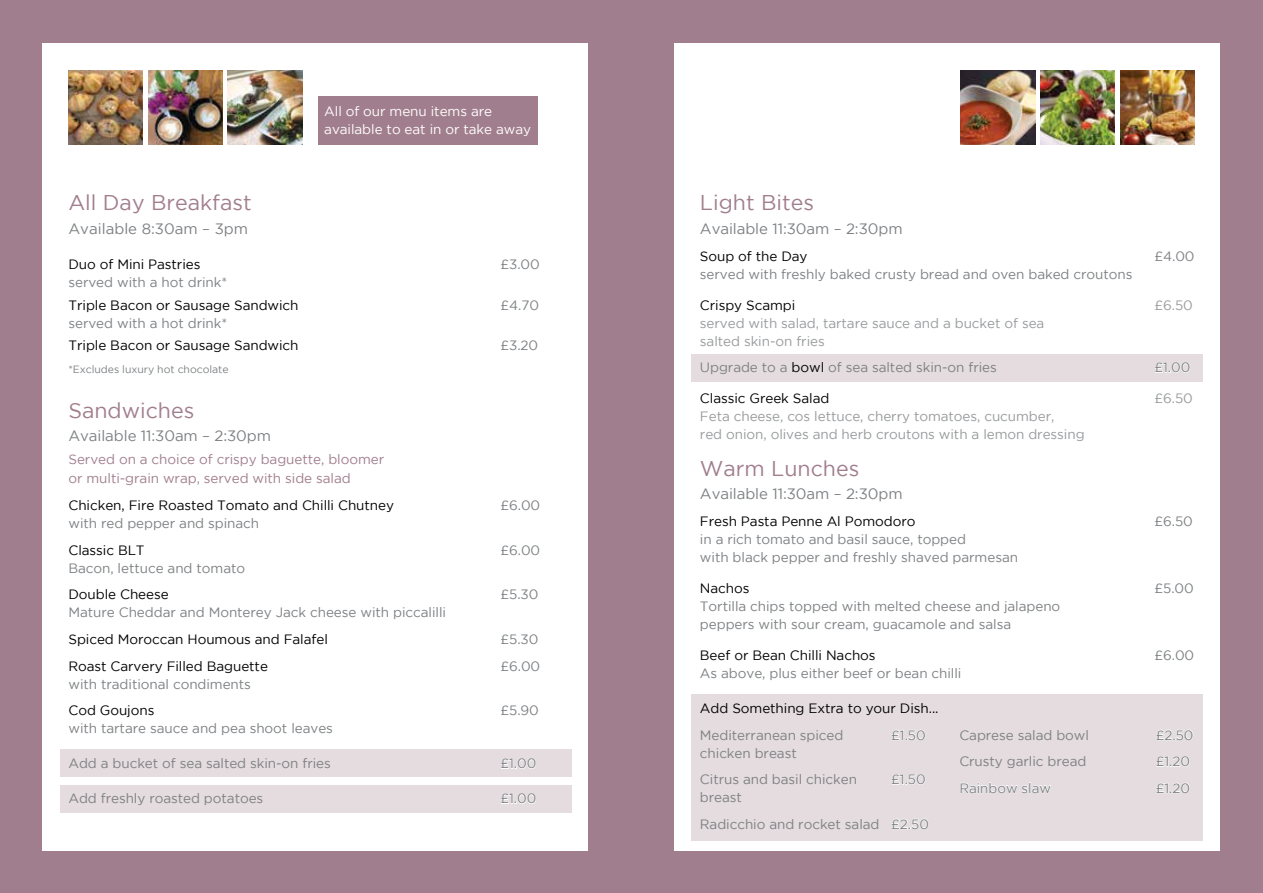
<style>
.page{position:relative;width:1263px;height:893px;background:#a17e8d}
.page>*{position:absolute;margin:0;border:0;box-sizing:border-box;transform-origin:0 0}
.t1{font:21.3px "Gotham";color:#a17e8d}
.t2{font:15px "Gotham";letter-spacing:-.005em;color:#7e8083}
.t3{font:13.5px/18px "Gotham";letter-spacing:-.005em;color:#7e8083}
.t4{font:13.5px "Gotham";letter-spacing:-.005em;color:#000}
.t5{font:13.5px/18px "Gotham";letter-spacing:-.005em;color:#989a9c}
.t6{font:13.5px/19.5px "Gotham";letter-spacing:-.005em;color:#a17e8d}
.t7{font:13.5px/18px "Gotham";letter-spacing:-.005em;color:#fff}
.t8{font:10.5px "Gotham";letter-spacing:-.005em;color:#7e8083}
.s1{color:#000}
</style>
<div class="page">
<div style="left:43px;top:43px;width:1177px;height:807px;background:#fff"></div>
<div style="left:691px;top:354px;width:512px;height:28px;background:#e4dcde"></div>
<div style="left:589px;top:0;width:85px;height:893px;background:#a17e8d"></div>
<div style="left:60px;top:785px;width:511px;height:28px;background:#e4dcde"></div>
<div style="left:60px;top:749px;width:511px;height:28px;background:#e4dcde"></div>
<svg style="left:501px;top:758px;width:35px;height:11px"></svg>
<svg style="left:501px;top:793px;width:35px;height:11px"></svg>
<svg style="left:1155px;top:362px;width:35px;height:11px"></svg>
<img style="left:68px;top:70px;width:75px;height:75px">
<img style="left:148px;top:70px;width:75px;height:75px">
<img style="left:228px;top:70px;width:74px;height:75px">
<img style="left:961px;top:70px;width:74px;height:75px">
<img style="left:1040px;top:70px;width:75px;height:75px">
<img style="left:1120px;top:70px;width:74px;height:75px">
<div style="left:319px;top:96px;width:219px;height:49px;background:#a17e8d"></div>
<div style="left:691px;top:694px;width:512px;height:147px;background:#e4dcde"></div>
<svg style="left:892px;top:729px;width:34px;height:12px"></svg>
<svg style="left:892px;top:774px;width:34px;height:11px"></svg>
<svg style="left:892px;top:818px;width:37px;height:12px"></svg>
<svg style="left:1156px;top:729px;width:37px;height:12px"></svg>
<svg style="left:1156px;top:756px;width:34px;height:11px"></svg>
<svg style="left:960px;top:782px;width:91px;height:12px"></svg>
<svg style="left:1156px;top:782px;width:34px;height:12px"></svg>
<p class="t7" style="left:324px;top:102px;width:208px">All of our menu items are available to eat in or take away</p>
<h1 class="t1" style="left:68px;top:191px;width:185px">All Day Breakfast</h1>
<p class="t2" style="left:68px;top:220px;width:181px">Available 8:30am – 3pm</p>
<p class="t4" style="left:68px;top:257px;width:134px">Duo of Mini Pastries</p>
<p class="t3" style="left:500px;top:255px;width:41px">£3.00</p>
<p class="t3" style="left:68px;top:273px;width:160px">served with a hot drink*</p>
<p class="t4" style="left:68px;top:298px;width:232px">Triple Bacon or Sausage Sandwich</p>
<p class="t3" style="left:500px;top:296px;width:40px">£4.70</p>
<p class="t3" style="left:68px;top:314px;width:160px">served with a hot drink*</p>
<p class="t4" style="left:68px;top:338px;width:232px">Triple Bacon or Sausage Sandwich</p>
<p class="t3" style="left:500px;top:336px;width:39px">£3.20</p>
<p class="t8" style="left:68px;top:363px;width:162px">*Excludes luxury hot chocolate</p>
<h1 class="t1" style="left:68px;top:398px;width:127px">Sandwiches</h1>
<p class="t2" style="left:68px;top:428px;width:204px">Available 11:30am – 2:30pm</p>
<p class="t6" style="left:68px;top:449px;width:317px">Served on a choice of crispy baguette, bloomer or multi-grain wrap, served with side salad</p>
<p class="t4" style="left:68px;top:498px;width:327px">Chicken, Fire Roasted Tomato and Chilli Chutney</p>
<p class="t3" style="left:500px;top:496px;width:41px">£6.00</p>
<p class="t3" style="left:68px;top:514px;width:192px">with red pepper and spinach</p>
<p class="t4" style="left:68px;top:542px;width:78px">Classic BLT</p>
<p class="t3" style="left:500px;top:541px;width:41px">£6.00</p>
<p class="t3" style="left:68px;top:559px;width:178px">Bacon, lettuce and tomato</p>
<p class="t4" style="left:68px;top:587px;width:102px">Double Cheese</p>
<p class="t3" style="left:500px;top:585px;width:39px">£5.30</p>
<p class="t3" style="left:68px;top:603px;width:379px">Mature Cheddar and Monterey Jack cheese with piccalilli</p>
<p class="t4" style="left:68px;top:632px;width:261px">Spiced Moroccan Houmous and Falafel</p>
<p class="t3" style="left:500px;top:630px;width:39px">£5.30</p>
<p class="t4" style="left:68px;top:659px;width:201px">Roast Carvery Filled Baguette</p>
<p class="t3" style="left:500px;top:657px;width:41px">£6.00</p>
<p class="t3" style="left:68px;top:675px;width:184px">with traditional condiments</p>
<p class="t4" style="left:68px;top:703px;width:87px">Cod Goujons</p>
<p class="t3" style="left:500px;top:701px;width:40px">£5.90</p>
<p class="t3" style="left:68px;top:719px;width:266px">with tartare sauce and pea shoot leaves</p>
<p class="t3" style="left:68px;top:754px;width:264px">Add a bucket of sea salted skin-on fries</p>
<p class="t3" style="left:500px;top:754px;width:37px">£1.00</p>
<p class="t3" style="left:68px;top:789px;width:196px">Add freshly roasted potatoes</p>
<p class="t3" style="left:500px;top:789px;width:37px">£1.00</p>
<h1 class="t1" style="left:700px;top:191px;width:116px">Light Bites</h1>
<p class="t2" style="left:700px;top:220px;width:204px">Available 11:30am – 2:30pm</p>
<p class="t4" style="left:700px;top:248px;width:109px">Soup of the Day</p>
<p class="t3" style="left:1154px;top:247px;width:42px">£4.00</p>
<p class="t3" style="left:700px;top:265px;width:434px">served with freshly baked crusty bread and oven baked croutons</p>
<p class="t4" style="left:700px;top:298px;width:97px">Crispy Scampi</p>
<p class="t5" style="left:1154px;top:296px;width:40px">£6.50</p>
<p class="t5" style="left:700px;top:314px;width:346px">served with salad, tartare sauce and a bucket of sea salted skin-on fries</p>
<p class="t3" style="left:700px;top:358px;width:298px">Upgrade to a <span class="s1">bowl</span> of sea salted skin-on fries</p>
<p class="t3" style="left:1154px;top:358px;width:37px">£1.00</p>
<p class="t4" style="left:700px;top:391px;width:131px">Classic Greek Salad</p>
<p class="t5" style="left:1154px;top:389px;width:40px">£6.50</p>
<p class="t5" style="left:700px;top:407px;width:386px">Feta cheese, cos lettuce, cherry tomatoes, cucumber,<br>red onion, olives and herb croutons with a lemon dressing</p>
<h1 class="t1" style="left:700px;top:456px;width:161px">Warm Lunches</h1>
<p class="t2" style="left:700px;top:486px;width:204px">Available 11:30am – 2:30pm</p>
<p class="t4" style="left:700px;top:514px;width:217px">Fresh Pasta Penne Al Pomodoro</p>
<p class="t3" style="left:1154px;top:512px;width:40px">£6.50</p>
<p class="t3" style="left:700px;top:530px;width:320px">in a rich tomato and basil sauce, topped<br>with black pepper and freshly shaved parmesan</p>
<p class="t4" style="left:700px;top:581px;width:51px">Nachos</p>
<p class="t3" style="left:1154px;top:579px;width:41px">£5.00</p>
<p class="t3" style="left:700px;top:597px;width:362px">Tortilla chips topped with melted cheese and jalapeno peppers with sour cream, guacamole and salsa</p>
<p class="t4" style="left:700px;top:648px;width:177px">Beef or Bean Chilli Nachos</p>
<p class="t3" style="left:1154px;top:646px;width:41px">£6.00</p>
<p class="t3" style="left:700px;top:664px;width:263px">As above, plus either beef or bean chilli</p>
<p class="t4" style="left:700px;top:701px;width:240px">Add Something Extra to your Dish...</p>
<p class="t3" style="left:700px;top:726px;width:145px">Mediterranean spiced</p>
<p class="t3" style="left:891px;top:726px;width:36px">£1.50</p>
<p class="t3" style="left:700px;top:739px;width:159px;line-height:26.5px">chicken breast<br>Citrus and basil chicken</p>
<p class="t3" style="left:891px;top:770px;width:36px">£1.50</p>
<p class="t3" style="left:700px;top:784px;width:231px;line-height:26.5px">breast<br>Radicchio and rocket salad £2.50</p>
<p class="t3" style="left:959px;top:726px;width:131px">Caprese salad bowl</p>
<p class="t3" style="left:1156px;top:726px;width:39px">£2.50</p>
<p class="t3" style="left:959px;top:752px;width:129px">Crusty garlic bread</p>
<p class="t3" style="left:1156px;top:752px;width:36px">£1.20</p>
<p class="t3" style="left:959px;top:779px;width:93px">Rainbow slaw</p>
<p class="t3" style="left:1156px;top:779px;width:36px">£1.20</p>
</div>
